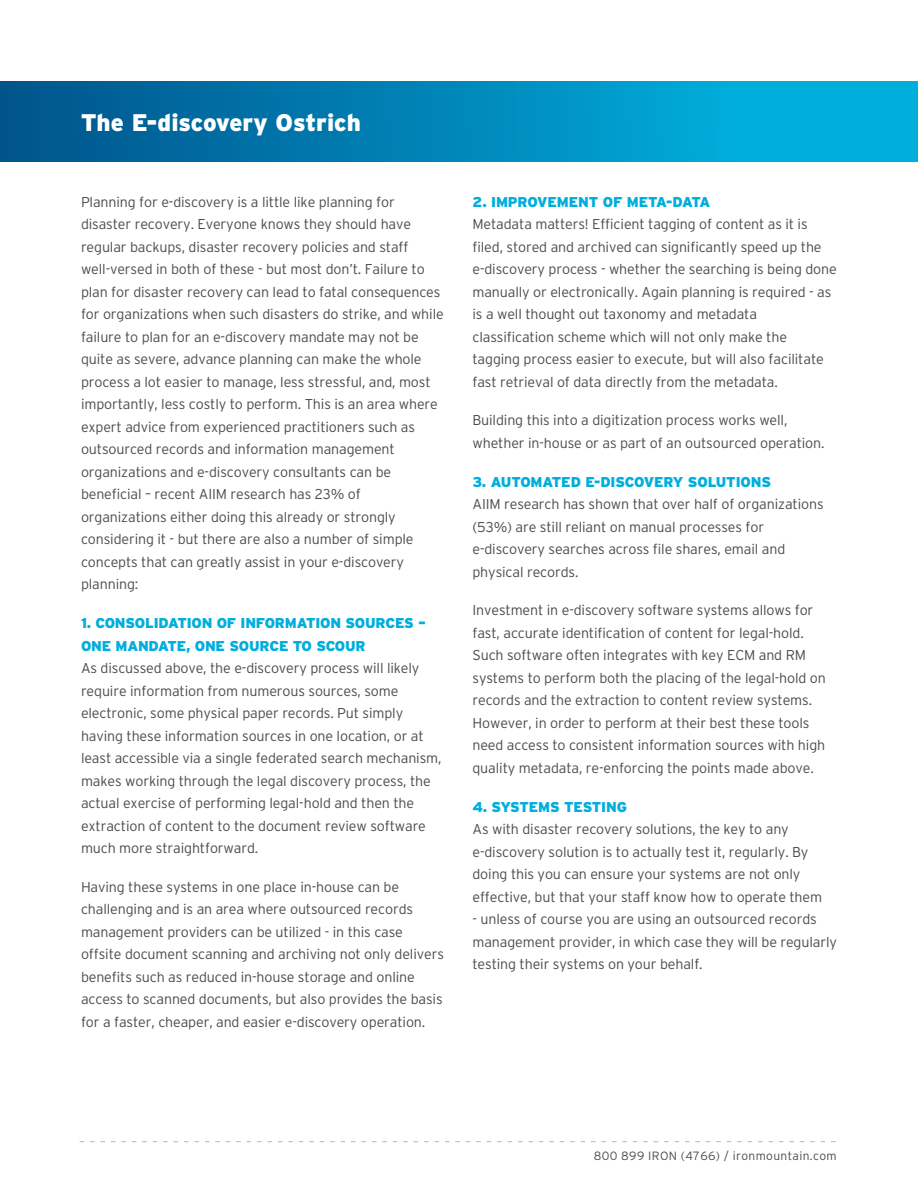
<style>
.page{position:relative;width:918px;height:1188px;background:#fff}
.page>*{position:absolute;margin:0;border:0;box-sizing:border-box;transform-origin:0 0}
.t1{font:900 24px "Interstate";color:#fff}
.t2{font:300 14.25px/22.5px "Interstate";letter-spacing:-.01em;color:#4b4c4d}
.t3{font:900 14.25px/22.5px "Interstate";letter-spacing:-.01em;color:#00aedc}
.t4{font:900 14.25px "Interstate";letter-spacing:.05em;color:#00aedc}
.t5{font:300 12px "Interstate";letter-spacing:.03em;color:#4b4c4d}
</style>
<div class="page">
<div style="left:0;top:81px;width:918px;height:81px;background:linear-gradient(to right,#00558c,#00bbe7)"></div>
<svg style="left:80px;top:1141px;width:756px;height:1px"></svg>
<h1 class="t1" style="left:81px;top:109px;width:282px">THE E-DISCOVERY OSTRICH</h1>
<p class="t2" style="left:81px;top:190px;width:364px">Planning for e-discovery is a little like planning for disaster recovery. Everyone knows they should have regular backups, disaster recovery policies and staff well-versed in both of these - but most don’t. Failure to plan for disaster recovery can lead to fatal consequences for organizations when such disasters do strike, and while failure to plan for an e-discovery mandate may not be quite as severe, advance planning can make the whole process a lot easier to manage, less stressful, and, most importantly, less costly to perform. This is an area where expert advice from experienced practitioners such as outsourced records and information management organizations and e-discovery consultants can be beneficial – recent AIIM research has 23% of organizations either doing this already or strongly considering it - but there are also a number of simple concepts that can greatly assist in your e-discovery planning:</p>
<p class="t3" style="left:81px;top:612px;width:347px">1. CONSOLIDATION OF INFORMATION SOURCES –<br>ONE MANDATE, ONE SOURCE TO SCOUR</p>
<p class="t2" style="left:81px;top:657px;width:362px">As discussed above, the e-discovery process will likely require information from numerous sources, some electronic, some physical paper records. Put simply having these information sources in one location, or at least accessible via a single federated search mechanism, makes working through the legal discovery process, the actual exercise of performing legal-hold and then the extraction of content to the document review software much more straightforward.</p>
<p class="t2" style="left:81px;top:875px;width:365px">Having these systems in one place in-house can be challenging and is an area where outsourced records management providers can be utilized - in this case offsite document scanning and archiving not only delivers benefits such as reduced in-house storage and online access to scanned documents, but also provides the basis for a faster, cheaper, and easier e-discovery operation.</p>
<p class="t4" style="left:473px;top:194px;width:239px">2. IM PROVEMENT OF META-DATA</p>
<p class="t2" style="left:473px;top:213px;width:366px">Metadata matters! Efficient tagging of content as it is filed, stored and archived can significantly speed up the e-discovery process - whether the searching is being done manually or electronically. Again planning is required - as is a well thought out taxonomy and metadata classification scheme which will not only make the tagging process easier to execute, but will also facilitate fast retrieval of data directly from the metadata.</p>
<p class="t2" style="left:473px;top:409px;width:354px">Building this into a digitization process works well, whether in-house or as part of an outsourced operation.</p>
<p class="t3" style="left:473px;top:470px;width:300px">3. AUTOMATED E-DISCOVERY SOLUTIONS</p>
<p class="t2" style="left:473px;top:493px;width:353px">AIIM research has shown that over half of organizations (53%) are still reliant on manual processes for e-discovery searches across file shares, email and physical records.</p>
<p class="t2" style="left:473px;top:599px;width:355px">Investment in e-discovery software systems allows for fast, accurate identification of content for legal-hold.<br>Such software often integrates with key ECM and RM systems to perform both the placing of the legal-hold on records and the extraction to content review systems.<br>However, in order to perform at their best these tools need access to consistent information sources with high quality metadata, re-enforcing the points made above.</p>
<p class="t3" style="left:473px;top:795px;width:156px">4. SYSTEMS TESTING</p>
<p class="t2" style="left:473px;top:818px;width:351px">As with disaster recovery solutions, the key to any e-discovery solution is to actually test it, regularly. By doing this you can ensure your systems are not only effective, but that your staff know how to operate them</p>
<p class="t2" style="left:473px;top:908px;width:366px">- unless of course you are using an outsourced records management provider, in which case they will be regularly testing their systems on your behalf.</p>
<p class="t5" style="left:594px;top:1149px;width:245px">800 899 IRON (4766) / ironmountain.com</p>
</div>
